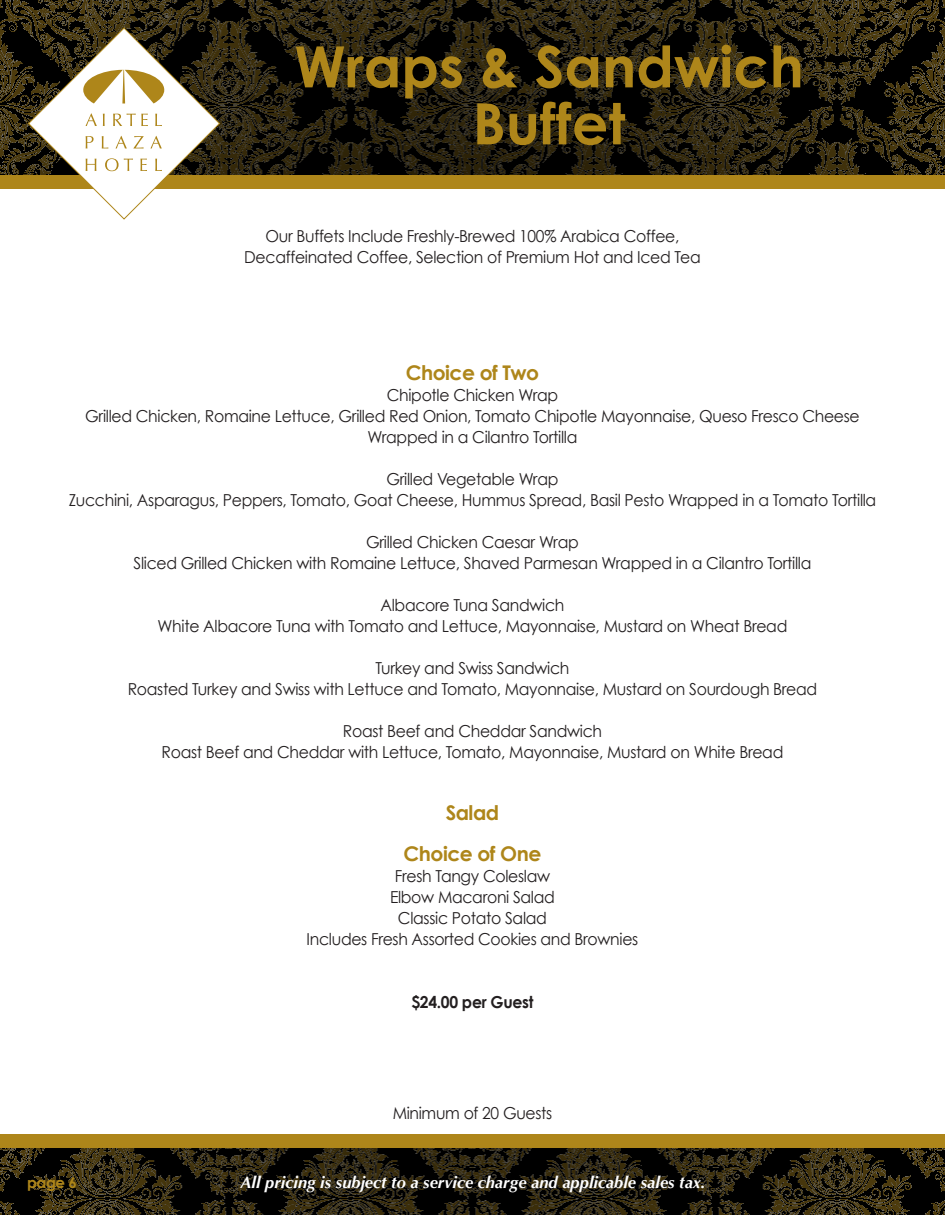
<style>
.page{position:relative;width:945px;height:1215px;background:#fff}
.page>*{position:absolute;margin:0;border:0;box-sizing:border-box;transform-origin:0 0}
.t1{font:700 57px/57px "Century Gothic";color:#ae861a;text-align:center}
.t2{font:700 20.25px/41.2px "Century Gothic";letter-spacing:-.025em;color:#ae861a;text-align:center}
.t3{font:16.5px/21px "Century Gothic";letter-spacing:-.02em;color:#231f20;text-align:center;scale:.95 1}
.t4{font:italic 700 16.5px "Optima";color:#fff}
.t5{font:700 16.5px "Century Gothic";letter-spacing:-.02em;color:#231f20;scale:.95 1}
.t6{font:700 15px "Century Gothic";color:#ae861a}
</style>
<div class="page">
<img style="left:0;top:0;width:945px;height:1215px">
<div style="left:0;top:176px;width:945px;height:972px;background:#fff"></div>
<div style="left:0;top:176px;width:945px;height:13px;background:#ae861a"></div>
<div style="left:0;top:1134px;width:945px;height:14px;background:#ae861a"></div>
<svg style="left:28px;top:27px;width:193px;height:193px"></svg>
<h1 class="t1" style="left:294px;top:37px;width:511px">Wraps &amp; Sandwich<br>Buffet</h1>
<p class="t3" style="left:244px;top:225px;width:482px">Our Buffets Include Freshly-Brewed 100% Arabica Coffee,<br>Decaffeinated Coffee, Selection of Premium Hot and Iced Tea</p>
<p class="t2" style="left:406px;top:351px;width:135px">Choice of Two</p>
<p class="t3" style="left:85px;top:384px;width:817px">Chipotle Chicken Wrap<br>Grilled Chicken, Romaine Lettuce, Grilled Red Onion, Tomato Chipotle Mayonnaise, Queso Fresco Cheese<br>Wrapped in a Cilantro Tortilla</p>
<p class="t3" style="left:69px;top:468px;width:852px">Grilled Vegetable Wrap<br>Zucchini, Asparagus, Peppers, Tomato, Goat Cheese, Hummus Spread, Basil Pesto Wrapped in a Tomato Tortilla</p>
<p class="t3" style="left:134px;top:531px;width:715px">Grilled Chicken Caesar Wrap<br>Sliced Grilled Chicken with Romaine Lettuce, Shaved Parmesan Wrapped in a Cilantro Tortilla</p>
<p class="t3" style="left:158px;top:594px;width:664px">Albacore Tuna Sandwich<br>White Albacore Tuna with Tomato and Lettuce, Mayonnaise, Mustard on Wheat Bread</p>
<p class="t3" style="left:128px;top:657px;width:727px">Turkey and Swiss Sandwich<br>Roasted Turkey and Swiss with Lettuce and Tomato, Mayonnaise, Mustard on Sourdough Bread</p>
<p class="t3" style="left:162px;top:720px;width:656px">Roast Beef and Cheddar Sandwich<br>Roast Beef and Cheddar with Lettuce, Tomato, Mayonnaise, Mustard on White Bread</p>
<p class="t2" style="left:404px;top:791px;width:139px">Salad<br>Choice of One</p>
<p class="t3" style="left:307px;top:865px;width:351px">Fresh Tangy Coleslaw<br>Elbow Macaroni Salad<br>Classic Potato Salad<br>Includes Fresh Assorted Cookies and Brownies</p>
<p class="t5" style="left:412px;top:992px;width:130px">$24.00 per Guest</p>
<p class="t3" style="left:393px;top:1102px;width:170px">Minimum of 20 Guests</p>
<p class="t6" style="left:27px;top:1173px;width:52px">page 6</p>
<p class="t4" style="left:241px;top:1173px;width:466px">All pricing is subject to a service charge and applicable sales tax.</p>
</div>
